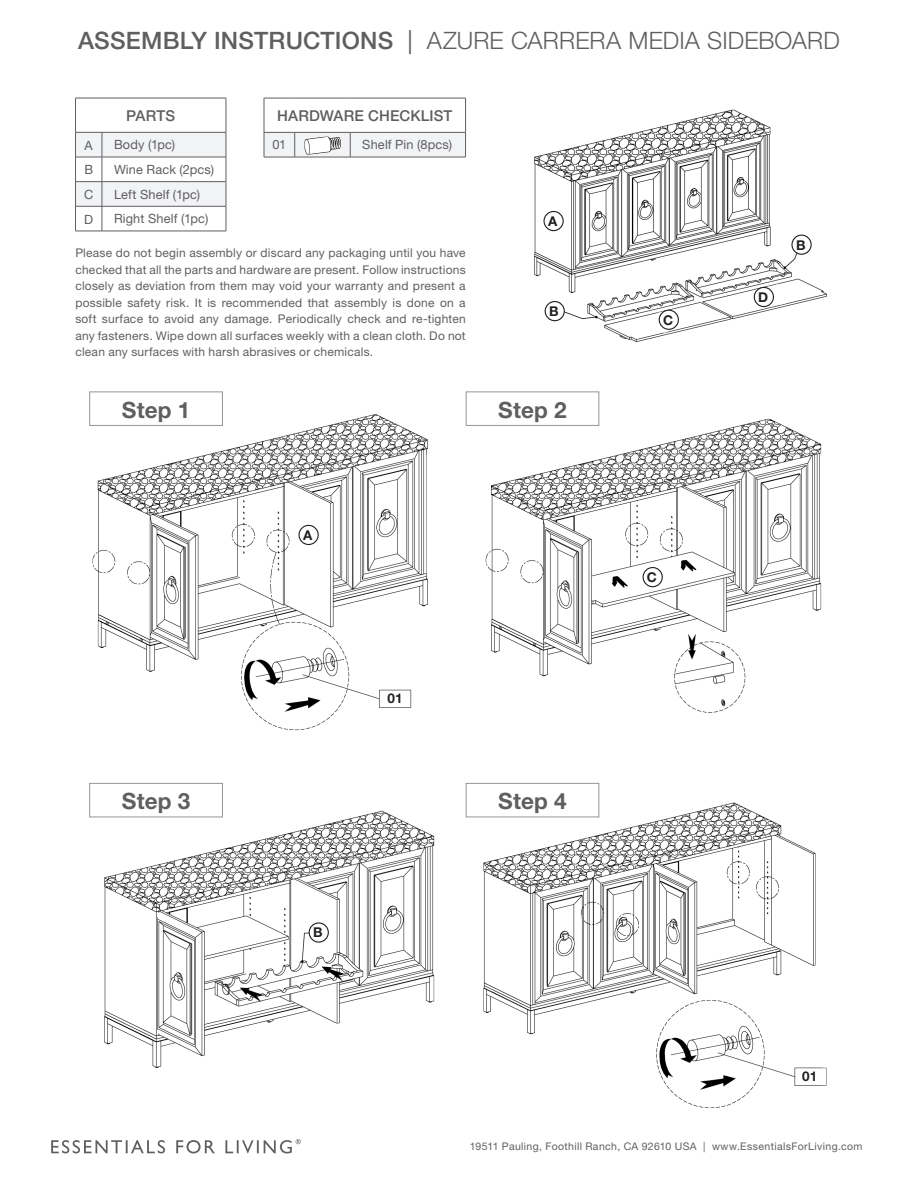
<style>
.page{position:relative;width:918px;height:1188px;background:#fff}
.page>*{position:absolute;margin:0;border:0;box-sizing:border-box;transform-origin:0 0}
.t1{font:300 24px "Helvetica Neue";letter-spacing:.005em;color:#5f5f62}
.t2{font:700 22.5px "Helvetica Neue";letter-spacing:.005em;color:#5f5f62}
.t3{font:500 15px "Helvetica Neue";letter-spacing:.005em;color:#5f5f62}
.t4{font:700 13.5px "Helvetica Neue";color:#231f20}
.t5{font:12.75px "Helvetica Neue";letter-spacing:.01em;color:#5f5f62}
.t6{font:12px/16.5px "Helvetica Neue";letter-spacing:.02em;color:#5f5f62;text-align:justify}
.t7{font:10.5px "Helvetica Neue";letter-spacing:.035em;color:#5f5f62}
.s1{font-weight:500}
.s2{font-weight:400}
</style>
<div class="page">
<svg style="left:51px;top:1139px;width:250px;height:14px"></svg>
<img style="left:534px;top:109px;width:293px;height:233px">
<img style="left:90px;top:391px;width:732px;height:340px">
<img style="left:90px;top:810px;width:345px;height:258px">
<img style="left:466px;top:783px;width:361px;height:326px">
<svg style="left:76px;top:98px;width:26px;height:1px"></svg>
<hr style="left:75px;top:98px;width:1px;height:34px;background:#5f5f62">
<hr style="left:102px;top:98px;width:124px;height:1px;background:#5f5f62">
<hr style="left:226px;top:98px;width:1px;height:34px;background:#5f5f62">
<svg style="left:75px;top:132px;width:152px;height:100px"></svg>
<hr style="left:102px;top:231px;width:124px;height:1px;background:#5f5f62">
<div style="left:89px;top:392px;width:134px;height:34px;background:#fff;border:1px solid #939598"></div>
<div style="left:466px;top:392px;width:133px;height:34px;background:#fff;border:1px solid #939598"></div>
<hr style="left:264px;top:98px;width:31px;height:1px;background:#5f5f62">
<hr style="left:264px;top:98px;width:1px;height:34px;background:#5f5f62">
<hr style="left:295px;top:98px;width:55px;height:1px;background:#5f5f62">
<hr style="left:350px;top:98px;width:116px;height:1px;background:#5f5f62">
<hr style="left:465px;top:98px;width:1px;height:34px;background:#5f5f62">
<svg style="left:264px;top:132px;width:202px;height:25px"></svg>
<hr style="left:264px;top:157px;width:31px;height:1px;background:#5f5f62">
<hr style="left:295px;top:157px;width:55px;height:1px;background:#5f5f62">
<hr style="left:350px;top:157px;width:116px;height:1px;background:#5f5f62">
<img style="left:299px;top:133px;width:47px;height:23px">
<div style="left:89px;top:783px;width:134px;height:34px;background:#fff;border:1px solid #939598"></div>
<div style="left:466px;top:783px;width:133px;height:34px;background:#fff;border:1px solid #939598"></div>
<div style="left:299px;top:525px;width:19px;height:19px;background:#fff;border-radius:50%"></div>
<div style="left:298px;top:525px;width:21px;height:20px;border:1px solid #231f20;border-radius:50%"></div>
<div style="left:544px;top:212px;width:19px;height:19px;background:#fff;border-radius:50%"></div>
<div style="left:543px;top:211px;width:21px;height:20px;border:1px solid #231f20;border-radius:50%"></div>
<div style="left:754px;top:287px;width:19px;height:20px;background:#fff;border-radius:50%"></div>
<div style="left:754px;top:287px;width:20px;height:20px;border:1px solid #231f20;border-radius:50%"></div>
<div style="left:309px;top:923px;width:19px;height:19px;background:#fff;border-radius:50%"></div>
<div style="left:309px;top:922px;width:20px;height:21px;border:1px solid #231f20;border-radius:50%"></div>
<div style="left:545px;top:302px;width:19px;height:19px;background:#fff;border-radius:50%"></div>
<div style="left:545px;top:301px;width:20px;height:20px;border:1px solid #231f20;border-radius:50%"></div>
<div style="left:792px;top:235px;width:19px;height:19px;background:#fff;border-radius:50%"></div>
<div style="left:791px;top:235px;width:21px;height:20px;border:1px solid #231f20;border-radius:50%"></div>
<div style="left:659px;top:310px;width:19px;height:19px;background:#fff;border-radius:50%"></div>
<div style="left:659px;top:310px;width:20px;height:20px;border:1px solid #231f20;border-radius:50%"></div>
<div style="left:643px;top:568px;width:19px;height:19px;background:#fff;border-radius:50%"></div>
<div style="left:643px;top:567px;width:20px;height:20px;border:1px solid #231f20;border-radius:50%"></div>
<h1 class="t1" style="left:78px;top:26px;width:763px"><span class="s1">ASSEMBLY INSTRUCTIONS</span> <span class="s2">|</span> AZURE CARRERA MEDIA SIDEBOARD</h1>
<p class="t3" style="left:126px;top:106px;width:50px">PARTS</p>
<p class="t5" style="left:85px;top:138px;width:10px">A</p>
<p class="t5" style="left:114px;top:137px;width:63px">Body (1pc)</p>
<p class="t5" style="left:84px;top:162px;width:10px">B</p>
<p class="t5" style="left:114px;top:162px;width:102px">Wine Rack (2pcs)</p>
<p class="t5" style="left:84px;top:187px;width:11px">C</p>
<p class="t5" style="left:114px;top:186px;width:88px">Left Shelf (1pc)</p>
<p class="t5" style="left:84px;top:212px;width:10px">D</p>
<p class="t5" style="left:114px;top:211px;width:96px">Right Shelf (1pc)</p>
<p class="t3" style="left:277px;top:106px;width:177px">HARDWARE CHECKLIST</p>
<p class="t5" style="left:272px;top:137px;width:15px">01</p>
<p class="t5" style="left:362px;top:137px;width:91px">Shelf Pin (8pcs)</p>
<p class="t6" style="left:75px;top:244px;width:392px">Please do not begin assembly or discard any packaging until you have checked that all the parts and hardware are present. Follow instructions closely as deviation from them may void your warranty and present a possible safety risk. It is recommended that assembly is done on a soft surface to avoid any damage. Periodically check and re-tighten any fasteners. Wipe down all surfaces weekly with a clean cloth. Do not clean any surfaces with harsh abrasives or chemicals.</p>
<p class="t4" style="left:548px;top:213px;width:11px">A</p>
<p class="t4" style="left:549px;top:303px;width:11px">B</p>
<p class="t2" style="left:122px;top:396px;width:70px">Step 1</p>
<p class="t2" style="left:498px;top:396px;width:70px">Step 2</p>
<p class="t4" style="left:303px;top:527px;width:11px">A</p>
<p class="t4" style="left:388px;top:690px;width:17px">01</p>
<p class="t2" style="left:122px;top:787px;width:70px">Step 3</p>
<p class="t2" style="left:498px;top:787px;width:70px">Step 4</p>
<p class="t4" style="left:313px;top:924px;width:11px">B</p>
<p class="t4" style="left:663px;top:311px;width:12px">C</p>
<p class="t4" style="left:647px;top:569px;width:12px">C</p>
<p class="t4" style="left:758px;top:289px;width:12px">D</p>
<p class="t4" style="left:796px;top:236px;width:11px">B</p>
<p class="t4" style="left:802px;top:1068px;width:17px">01</p>
<p class="t7" style="left:470px;top:1140px;width:394px">19511 Pauling, Foothill Ranch, CA 92610 USA | www.EssentialsForLiving.com</p>
</div>
